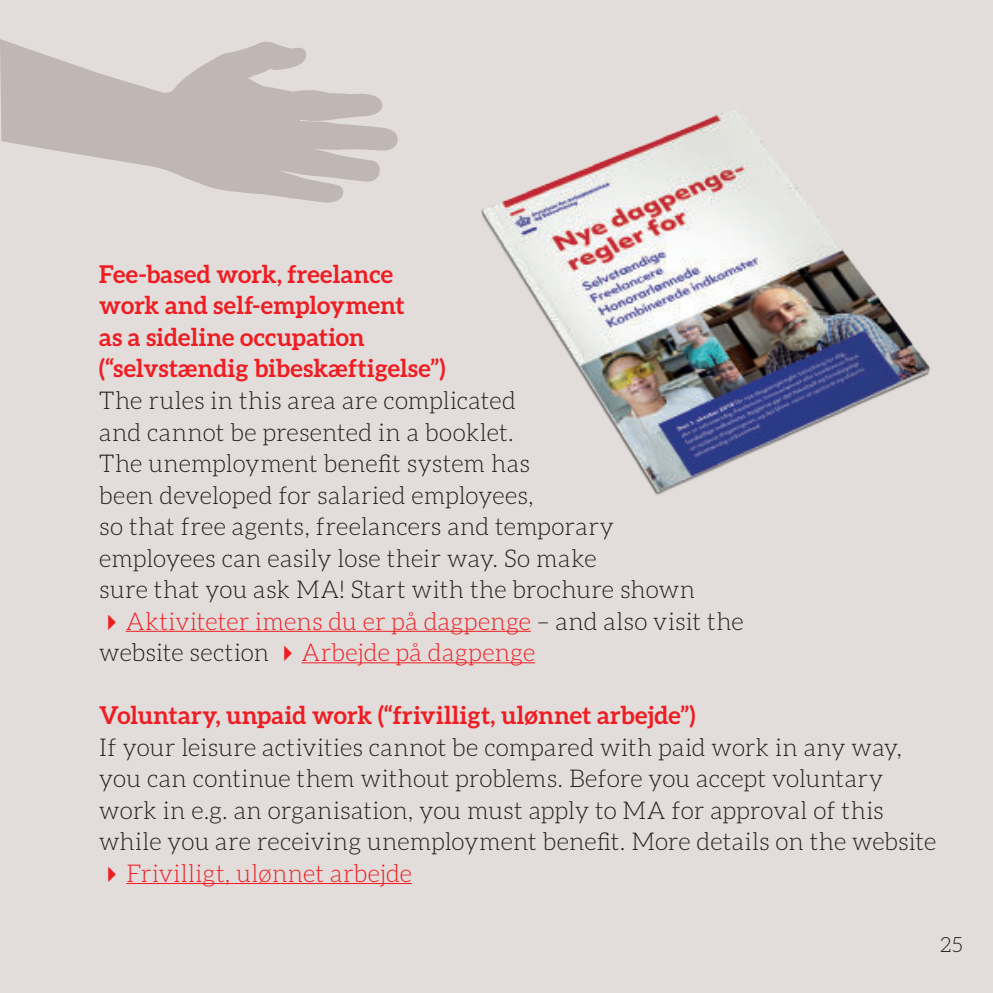
<style>
.page{position:relative;width:993px;height:993px;background:#fff}
.page>*{position:absolute;margin:0;border:0;box-sizing:border-box;transform-origin:0 0}
.t1{font:300 24.5px/31.5px "Aleo";letter-spacing:.005em;color:#231f20}
.t2{font:700 24.5px/31.5px "Aleo";letter-spacing:.015em;color:#ee1d23}
.t3{font:300 24.5px/31.5px "Aleo";letter-spacing:.01em;color:#ee1d23}
.t4{font:300 21px "Aleo";color:#231f20}
.s1{color:#231f20}
</style>
<div class="page">
<div style="left:0;top:0;width:992px;height:992px;background:#e2ddda"></div>
<hr style="left:126px;top:630px;width:404px;height:1px;background:#ee1d23">
<hr style="left:301px;top:662px;width:234px;height:1px;background:#ee1d23">
<hr style="left:126px;top:882px;width:286px;height:1px;background:#ee1d23">
<img style="left:481px;top:110px;width:449px;height:385px">
<svg style="left:0;top:39px;width:398px;height:164px;fill:#c0b6b3"></svg>
<p class="t2" style="left:99px;top:259px;width:347px">Fee-based work, freelance work and self-employment<br>as a sideline occupation (“selvstændig bibeskæftigelse”)</p>
<p class="t1" style="left:99px;top:386px;width:597px">The rules in this area are complicated<br>and cannot be presented in a booklet.<br>The unemployment benefit system has<br>been developed for salaried employees,<br>so that free agents, freelancers and temporary employees can easily lose their way. So make<br>sure that you ask MA! Start with the brochure shown</p>
<p class="t3" style="left:99px;top:606px;width:645px">✔Aktiviteter imens du er på dagpenge <span class="s1">– and also visit the website section</span> ✔Arbejde på dagpenge</p>
<p class="t2" style="left:99px;top:700px;width:597px">Voluntary, unpaid work (“frivilligt, ulønnet arbejde”)</p>
<p class="t1" style="left:99px;top:732px;width:838px">If your leisure activities cannot be compared with paid work in any way, you can continue them without problems. Before you accept voluntary work in e.g. an organisation, you must apply to MA for approval of this while you are receiving unemployment benefit. More details on the website</p>
<p class="t3" style="left:99px;top:858px;width:314px">✔Frivilligt, ulønnet arbejde</p>
<p class="t4" style="left:939px;top:935px;width:24px">25</p>
</div>
